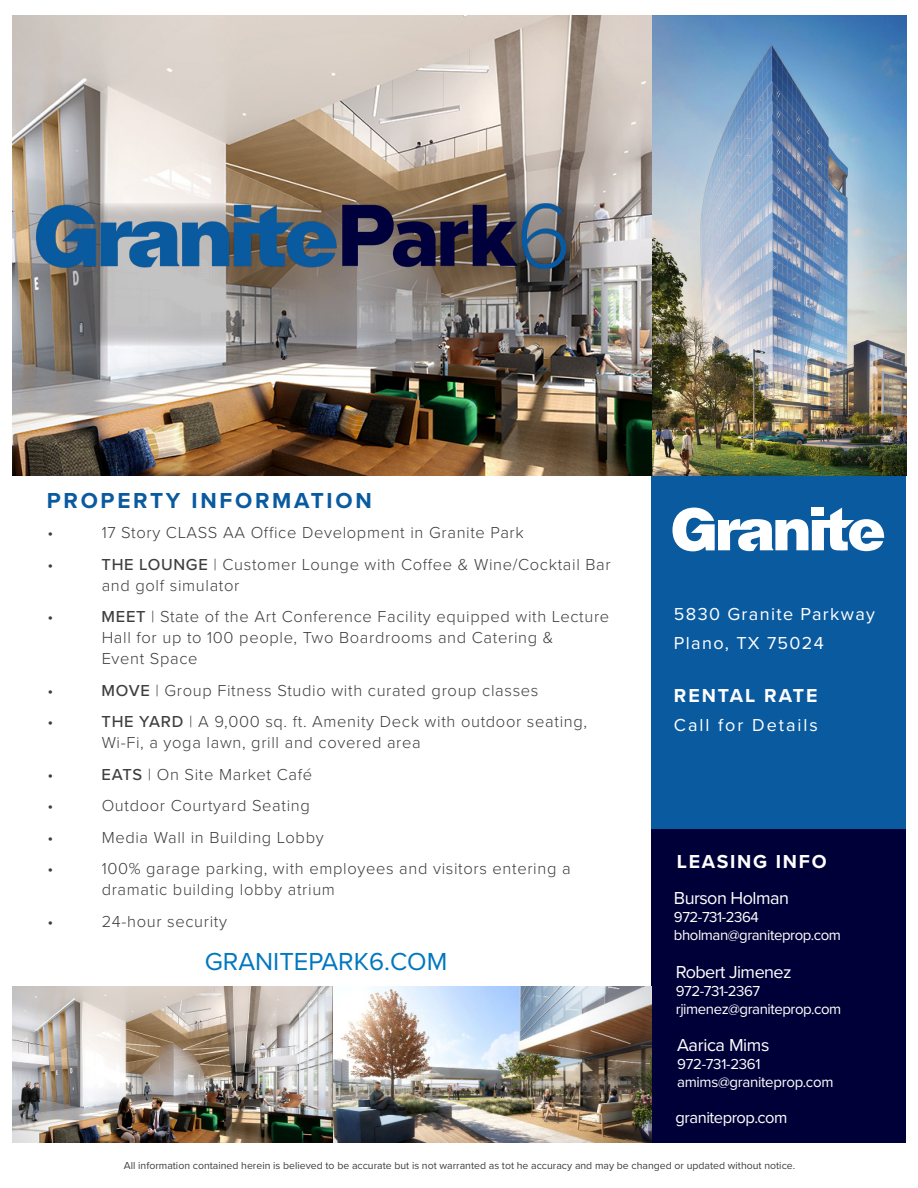
<style>
.page{position:relative;width:918px;height:1188px;background:#fff}
.page>*{position:absolute;margin:0;border:0;box-sizing:border-box;transform-origin:0 0}
.t1{font:25.5px "Proxima Nova";color:#0077bf}
.t2{font:700 22.5px "Proxima Nova";letter-spacing:.12em;color:#0a5aa0}
.t3{font:700 19.5px "Proxima Nova";letter-spacing:.09em;color:#fff}
.t4{font:18px "Proxima Nova";letter-spacing:.075em;color:#fff}
.t5{font:18px "Proxima Nova";letter-spacing:-.03em;color:#fff}
.t6{font:18px "Proxima Nova";letter-spacing:.11em;color:#fff}
.t7{font:18px "Proxima Nova";letter-spacing:-.02em;color:#fff}
.t8{font:300 16.5px/21px "Proxima Nova";letter-spacing:.04em;color:#3e3e3f}
.t9{font:16.5px "Proxima Nova";letter-spacing:-.03em;color:#fff}
.t10{font:15px "Proxima Nova";letter-spacing:-.03em;color:#fff}
.t11{font:10.5px "Proxima Nova";color:#3e3e3f}
.s1{font-weight:500}
</style>
<div class="page">
<div style="left:651px;top:15px;width:254px;height:904px;background:#0a5aa0"></div>
<img style="left:13px;top:15px;width:893px;height:460px">
<svg style="left:672px;top:508px;width:212px;height:43px"></svg>
<div style="left:651px;top:829px;width:254px;height:314px;background:#000038"></div>
<img style="left:13px;top:986px;width:638px;height:157px">
<svg style="left:61px;top:206px;width:544px;height:137px;background:#8d8884"></svg>
<img style="left:37px;top:203px;width:529px;height:65px">
<p class="t2" style="left:47px;top:484px;width:326px">PROPERTY INFORMATION</p>
<p class="t8" style="left:48px;top:521px;width:7px">•</p>
<p class="t8" style="left:102px;top:521px;width:424px">17 Story CLASS AA Office Development in Granite Park</p>
<p class="t8" style="left:48px;top:553px;width:7px">•</p>
<p class="t8" style="left:102px;top:553px;width:511px"><span class="s1">THE LOUNGE</span> | Customer Lounge with Coffee &amp; Wine/Cocktail Bar and golf simulator</p>
<p class="t8" style="left:48px;top:605px;width:7px">•</p>
<p class="t8" style="left:102px;top:605px;width:509px"><span class="s1">MEET</span> | State of the Art Conference Facility equipped with Lecture<br>Hall for up to 100 people, Two Boardrooms and Catering &amp;</p>
<p class="t8" style="left:102px;top:647px;width:98px">Event Space</p>
<p class="t8" style="left:48px;top:679px;width:7px">•</p>
<p class="t8" style="left:102px;top:679px;width:438px"><span class="s1">MOVE</span> | Group Fitness Studio with curated group classes</p>
<p class="t8" style="left:48px;top:710px;width:7px">•</p>
<p class="t8" style="left:102px;top:710px;width:487px"><span class="s1">THE YARD</span> | A 9,000 sq. ft. Amenity Deck with outdoor seating,</p>
<p class="t8" style="left:102px;top:731px;width:321px">Wi-Fi, a yoga lawn, grill and covered area</p>
<p class="t8" style="left:48px;top:763px;width:7px">•</p>
<p class="t8" style="left:102px;top:763px;width:212px"><span class="s1">EATS</span> | On Site Market Café</p>
<p class="t8" style="left:48px;top:794px;width:7px">•</p>
<p class="t8" style="left:102px;top:794px;width:210px">Outdoor Courtyard Seating</p>
<p class="t8" style="left:48px;top:826px;width:7px">•</p>
<p class="t8" style="left:102px;top:826px;width:224px">Media Wall in Building Lobby</p>
<p class="t8" style="left:48px;top:857px;width:7px">•</p>
<p class="t8" style="left:102px;top:857px;width:470px">100% garage parking, with employees and visitors entering a</p>
<p class="t8" style="left:102px;top:878px;width:235px">dramatic building lobby atrium</p>
<p class="t8" style="left:48px;top:910px;width:7px">•</p>
<p class="t8" style="left:102px;top:910px;width:127px">24-hour security</p>
<p class="t1" style="left:205px;top:942px;width:244px">GRANITEPARK6.COM</p>
<p class="t4" style="left:674px;top:601px;width:203px">5830 Granite Parkway</p>
<p class="t4" style="left:674px;top:629px;width:152px">Plano, TX 75024</p>
<p class="t3" style="left:674px;top:681px;width:145px">RENTAL RATE</p>
<p class="t6" style="left:674px;top:711px;width:146px">Call for Details</p>
<p class="t3" style="left:677px;top:847px;width:151px">LEASING INFO</p>
<p class="t5" style="left:674px;top:885px;width:117px">Burson Holman</p>
<p class="t10" style="left:674px;top:906px;width:87px">972-731-2364</p>
<p class="t10" style="left:674px;top:924px;width:169px">bholman@graniteprop.com</p>
<p class="t5" style="left:676px;top:958px;width:117px">Robert Jimenez</p>
<p class="t10" style="left:676px;top:980px;width:86px">972-731-2367</p>
<p class="t10" style="left:676px;top:998px;width:167px">rjimenez@graniteprop.com</p>
<p class="t7" style="left:677px;top:1031px;width:94px">Aarica Mims</p>
<p class="t10" style="left:677px;top:1053px;width:85px">972-731-2361</p>
<p class="t10" style="left:677px;top:1071px;width:158px">amims@graniteprop.com</p>
<p class="t9" style="left:676px;top:1105px;width:113px">graniteprop.com</p>
<p class="t11" style="left:124px;top:1158px;width:673px">All information contained herein is believed to be accurate but is not warranted as tot he accuracy and may be changed or updated without notice.</p>
</div>
